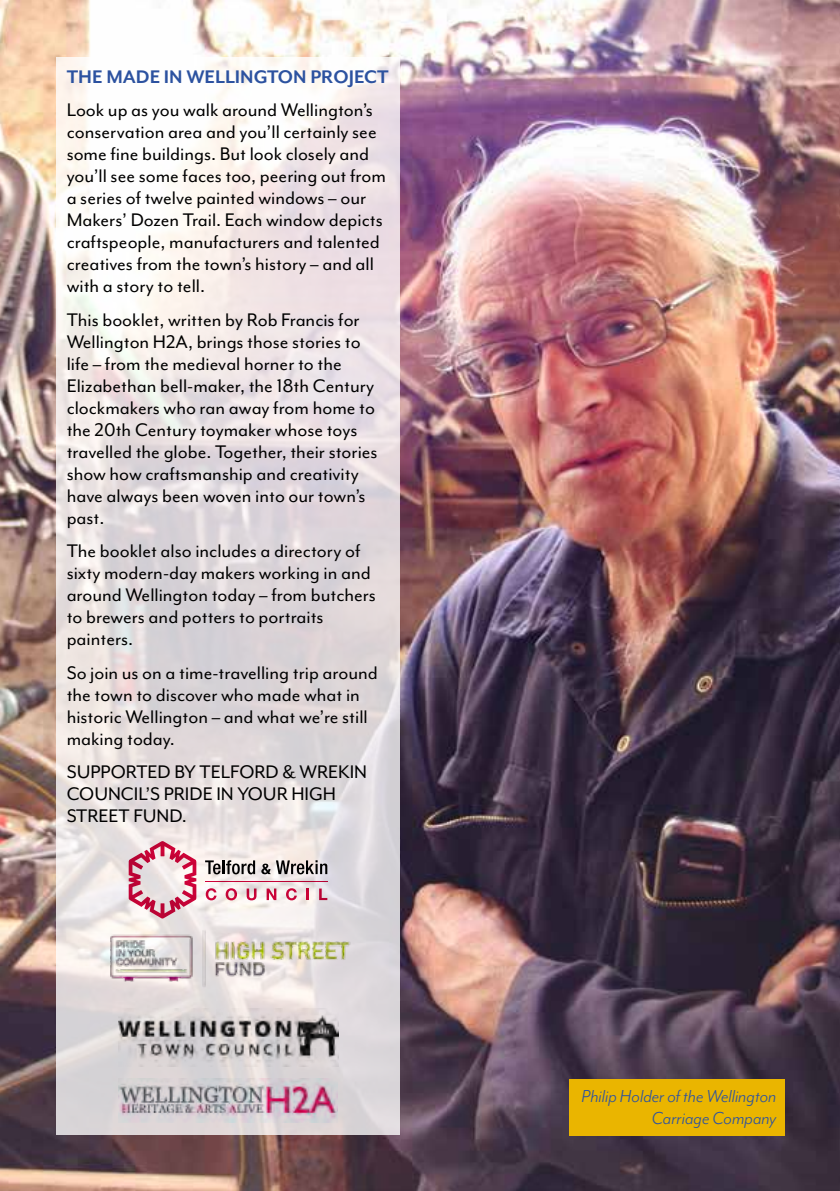
<style>
.page{position:relative;width:840px;height:1191px;background:#fff}
.page>*{position:absolute;margin:0;border:0;box-sizing:border-box;transform-origin:0 0}
.t1{font:21px/22px "Mr Eaves Mod OT";color:#000}
.t2{font:700 21px "Mr Eaves Mod OT";color:#2c52a0}
.t3{font:italic 20px/22px "Mr Eaves Mod OT";color:#2c52a0;text-align:right}
</style>
<div class="page">
<img style="left:0;top:0;width:839px;height:1191px">
<svg style="left:57px;top:57px;width:343px;height:1077px"></svg>
<img style="left:118px;top:1008px;width:220px;height:59px">
<img style="left:118px;top:1078px;width:220px;height:44px">
<svg style="left:129px;top:841px;width:67px;height:74px"></svg>
<svg style="left:205px;top:860px;width:50px;height:14px"></svg>
<svg style="left:261px;top:863px;width:9px;height:11px"></svg>
<svg style="left:276px;top:860px;width:51px;height:14px"></svg>
<hr style="left:205px;top:881px;width:122px;height:1px;background:#d0043c">
<svg style="left:206px;top:888px;width:10px;height:12px"></svg>
<svg style="left:225px;top:888px;width:12px;height:12px"></svg>
<svg style="left:246px;top:888px;width:10px;height:12px"></svg>
<svg style="left:266px;top:888px;width:10px;height:12px"></svg>
<svg style="left:286px;top:888px;width:10px;height:12px"></svg>
<svg style="left:306px;top:888px;width:3px;height:12px"></svg>
<svg style="left:319px;top:888px;width:8px;height:12px"></svg>
<img style="left:106px;top:915px;width:244px;height:82px">
<div style="left:568px;top:1079px;width:215px;height:56px;background:#eab500"></div>
<p class="t2" style="left:67px;top:65px;width:323px">THE MADE IN WELLINGTON PROJECT</p>
<p class="t1" style="left:67px;top:99px;width:320px">Look up as you walk around Wellington’s conservation area and you’ll certainly see some fine buildings. But look closely and you’ll see some faces too, peering out from a series of twelve painted windows – our Makers’ Dozen Trail. Each window depicts craftspeople, manufacturers and talented creatives from the town’s history – and all with a story to tell.</p>
<p class="t1" style="left:67px;top:309px;width:312px">This booklet, written by Rob Francis for Wellington H2A, brings those stories to life – from the medieval horner to the Elizabethan bell-maker, the 18th Century clockmakers who ran away from home to the 20th Century toymaker whose toys travelled the globe. Together, their stories show how craftsmanship and creativity have always been woven into our town’s past.</p>
<p class="t1" style="left:67px;top:540px;width:310px">The booklet also includes a directory of sixty modern-day makers working in and around Wellington today – from butchers to brewers and potters to portraits painters.</p>
<p class="t1" style="left:67px;top:661px;width:312px">So join us on a time-travelling trip around the town to discover who made what in historic Wellington – and what we’re still making today.</p>
<p class="t1" style="left:67px;top:761px;width:302px">SUPPORTED BY TELFORD &amp; WREKIN<br>COUNCIL’S PRIDE IN YOUR HIGH<br>STREET FUND.</p>
<p class="t3" style="left:581px;top:1084px;width:196px">Philip Holder of the Wellington<br>Carriage Company</p>
</div>
